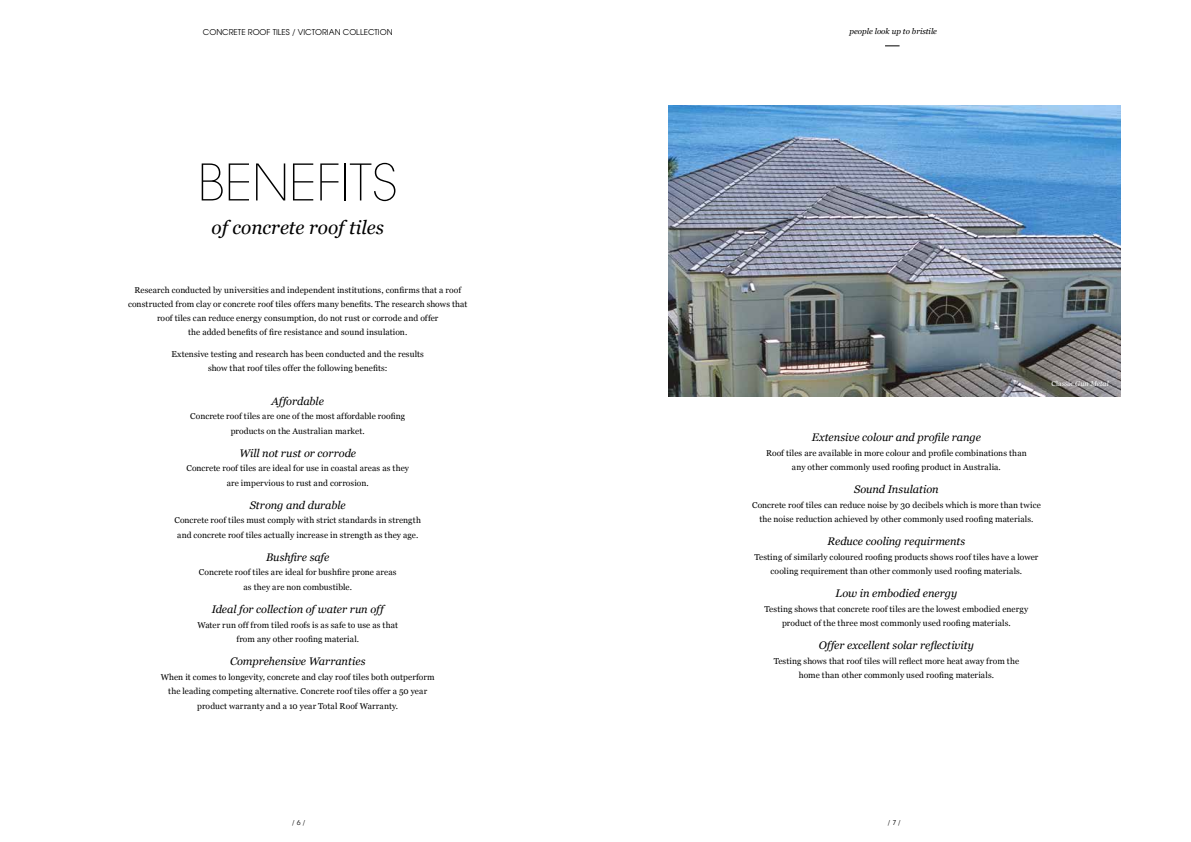
<style>
.page{position:relative;width:1191px;height:842px;background:#fff}
.page>*{position:absolute;margin:0;border:0;box-sizing:border-box;transform-origin:0 0}
.t1{font:200 50px "ITC Avant Garde Std";color:#000}
.t2{font:italic 19px "Georgia";color:#000}
.t3{font:italic 11px "Georgia";letter-spacing:-.005em;color:#000}
.t4{font:8.5px/14.5px "Georgia";letter-spacing:.01em;color:#000;text-align:center}
.t5{font:8px "Avant Garde";color:#000}
.t6{font:italic 8px "Georgia";color:#000}
.t7{font:italic 7px "Georgia";letter-spacing:.01em;color:#fff}
.t8{font:7px "Avant Garde IT Cby BT";color:#000}
.s1{font-style:normal}
</style>
<div class="page">
<svg style="left:885px;top:46px;width:14px;height:1px"></svg>
<img style="left:669px;top:106px;width:452px;height:291px">
<p class="t5" style="left:203px;top:27px;width:191px">CONCRETE ROOF TILES / VICTORIAN COLLECTION</p>
<p class="t6" style="left:849px;top:27px;width:89px">people look up to bristile</p>
<h1 class="t1" style="left:198px;top:153px;width:201px">BENEFITS</h1>
<h2 class="t2" style="left:211px;top:215px;width:174px">of concrete roof tiles</h2>
<p class="t4" style="left:128px;top:283px;width:341px;line-height:14px">Research conducted by universities and independent institutions, confirms that a roof constructed from clay or concrete roof tiles offers many benefits. The research shows that roof tiles can reduce energy consumption, do not rust or corrode and offer<br>the added benefits of fire resistance and sound insulation.</p>
<p class="t4" style="left:171px;top:347px;width:254px;line-height:14px">Extensive testing and research has been conducted and the results show that roof tiles offer the following benefits:</p>
<p class="t3" style="left:272px;top:394px;width:54px">Affordable</p>
<p class="t4" style="left:190px;top:409px;width:216px">Concrete roof tiles are one of the most affordable roofing products on the Australian market.</p>
<p class="t3" style="left:239px;top:446px;width:118px">Will not rust or corrode</p>
<p class="t4" style="left:186px;top:461px;width:224px">Concrete roof tiles are ideal for use in coastal areas as they are impervious to rust and corrosion.</p>
<p class="t3" style="left:250px;top:498px;width:98px">Strong and durable</p>
<p class="t4" style="left:174px;top:513px;width:248px">Concrete roof tiles must comply with strict standards in strength and concrete roof tiles actually increase in strength as they age.</p>
<p class="t3" style="left:266px;top:550px;width:65px">Bushfire safe</p>
<p class="t4" style="left:199px;top:565px;width:199px">Concrete roof tiles are ideal for bushfire prone areas as they are non combustible.</p>
<p class="t3" style="left:212px;top:602px;width:174px">Ideal for collection of water run off</p>
<p class="t4" style="left:197px;top:617px;width:202px">Water run off from tiled roofs is as safe to use as that from any other roofing material.</p>
<p class="t3" style="left:230px;top:654px;width:137px">Comprehensive Warranties</p>
<p class="t4" style="left:161px;top:669px;width:275px">When it comes to longevity, concrete and clay roof tiles both outperform the leading competing alternative. Concrete roof tiles offer a 50 year product warranty and a 10 year Total Roof Warranty.</p>
<p class="t7" style="left:1051px;top:379px;width:59px"><span class="s1">Classic</span> Gun Metal</p>
<p class="t3" style="left:812px;top:430px;width:170px">Extensive colour and profile range</p>
<p class="t4" style="left:766px;top:446px;width:262px">Roof tiles are available in more colour and profile combinations than any other commonly used roofing product in Australia.</p>
<p class="t3" style="left:854px;top:482px;width:86px">Sound Insulation</p>
<p class="t4" style="left:752px;top:498px;width:290px">Concrete roof tiles can reduce noise by 30 decibels which is more than twice the noise reduction achieved by other commonly used roofing materials.</p>
<p class="t3" style="left:827px;top:534px;width:139px">Reduce cooling requirments</p>
<p class="t4" style="left:754px;top:550px;width:285px">Testing of similarly coloured roofing products shows roof tiles have a lower cooling requirement than other commonly used roofing materials.</p>
<p class="t3" style="left:835px;top:586px;width:123px">Low in embodied energy</p>
<p class="t4" style="left:764px;top:602px;width:265px">Testing shows that concrete roof tiles are the lowest embodied energy product of the three most commonly used roofing materials.</p>
<p class="t3" style="left:819px;top:638px;width:157px">Offer excellent solar reflectivity</p>
<p class="t4" style="left:773px;top:654px;width:247px">Testing shows that roof tiles will reflect more heat away from the home than other commonly used roofing materials.</p>
<p class="t8" style="left:292px;top:818px;width:14px">/ 6 /</p>
<p class="t8" style="left:888px;top:818px;width:14px">/ 7 /</p>
</div>
